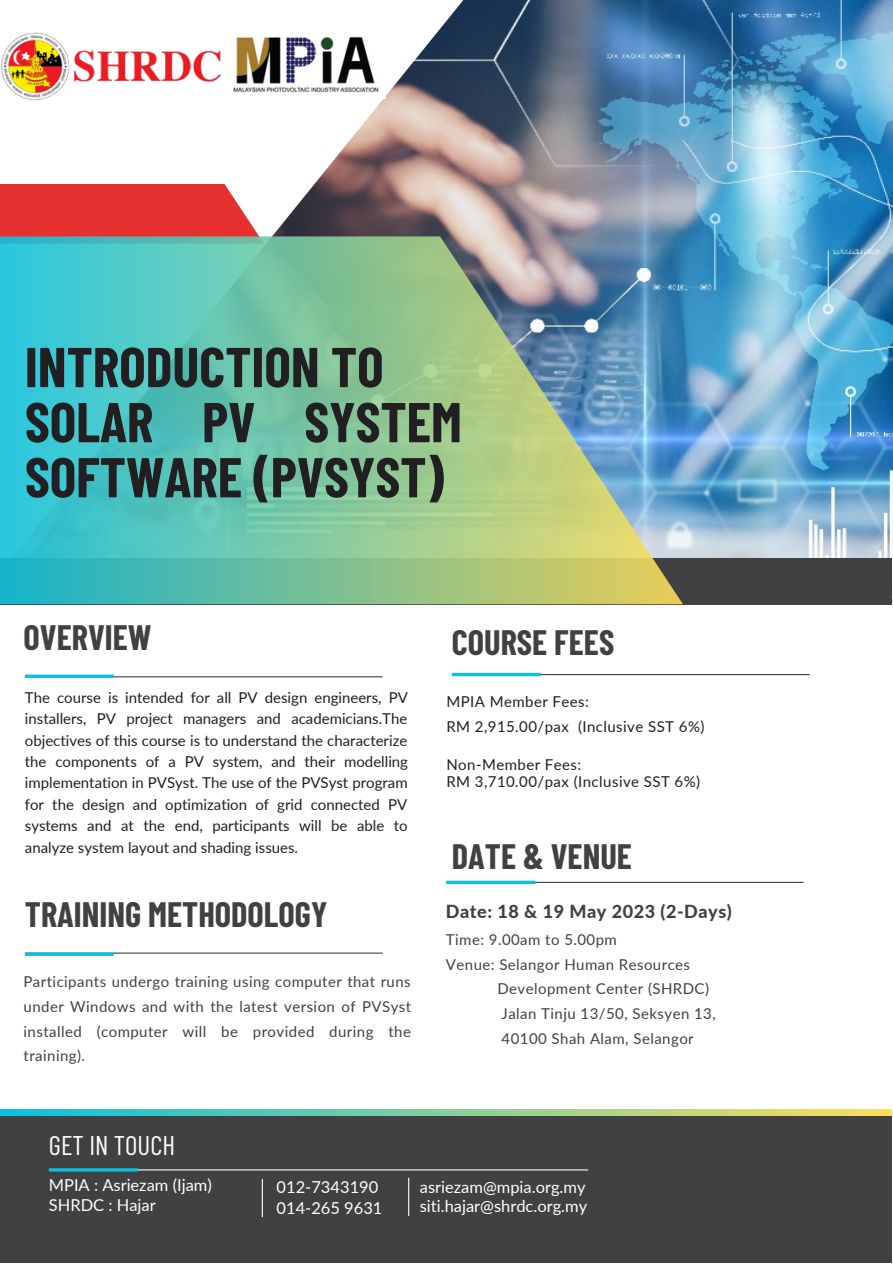
<style>
.page{position:relative;width:893px;height:1264px;background:#fff}
.page>*{position:absolute;margin:0;border:0;box-sizing:border-box;transform-origin:0 0}
.t1{font:700 55.95px/55.1px "Barlow Condensed";color:#211f21}
.t2{font:700 34.5px "Barlow Condensed";color:#414042}
.t3{font:27px "Barlow Condensed";color:#fefefe}
.t4{font:800 18px "Lato";letter-spacing:.03em;color:#414042}
.t5{font:16.5px "Lato";color:#fefefe}
.t6{font:15px/21.3px "Lato";letter-spacing:.03em;color:#211f21}
.t7{font:15px/24.8px "Lato";letter-spacing:.03em;color:#414042;text-align:justify}
</style>
<div class="page">
<img style="left:272px;top:0;width:620px;height:603px">
<div style="left:0;top:184px;width:259px;height:52px;background:#e62f2f"></div>
<div style="left:0;top:558px;width:891px;height:46px;background:#414042"></div>
<img style="left:0;top:236px;width:683px;height:368px">
<div style="left:0;top:1112px;width:891px;height:150px;background:#414042"></div>
<svg style="left:0;top:1109px;width:891px;height:6px;background:#84ce9c"></svg>
<hr style="left:25px;top:952px;width:357px;height:1px;background:#414042">
<hr style="left:25px;top:952px;width:89px;height:3px;background:#0cc0df">
<hr style="left:51px;top:1169px;width:537px;height:1px;background:#fff">
<hr style="left:49px;top:1168px;width:89px;height:3px;background:#0cc0df">
<hr style="left:262px;top:1178px;width:1px;height:39px;background:#fff">
<hr style="left:408px;top:1177px;width:1px;height:38px;background:#fff">
<img style="left:233px;top:31px;width:152px;height:67px">
<img style="left:1px;top:32px;width:221px;height:69px">
<hr style="left:446px;top:881px;width:357px;height:2px;background:#414042">
<svg style="left:446px;top:880px;width:89px;height:4px"></svg>
<hr style="left:452px;top:674px;width:357px;height:1px;background:#414042">
<hr style="left:452px;top:673px;width:88px;height:3px;background:#0cc0df">
<hr style="left:25px;top:676px;width:357px;height:1px;background:#414042">
<svg style="left:25px;top:674px;width:89px;height:4px"></svg>
<h1 class="t1" style="left:25px;top:337px;width:438px">INTRODUCTION TO<br>SOLAR PV SYSTEM<br>SOFTWARE (PVSYST)</h1>
<h2 class="t2" style="left:24px;top:615px;width:130px">OVERVIEW</h2>
<p class="t6" style="left:25px;top:686px;width:384px;text-align:justify">The course is intended for all PV design engineers, PV installers, PV project managers and academicians.The objectives of this course is to understand the characterize the components of a PV system, and their modelling implementation in PVSyst. The use of the PVSyst program for the design and optimization of grid connected PV systems and at the end, participants will be able to analyze system layout and shading issues.</p>
<h2 class="t2" style="left:25px;top:893px;width:304px">TRAINING METHODOLOGY</h2>
<p class="t7" style="left:24px;top:968px;width:389px">Participants undergo training using computer that runs under Windows and with the latest version of PVSyst installed (computer will be provided during the training).</p>
<h3 class="t3" style="left:49px;top:1127px;width:128px">GET IN TOUCH</h3>
<h2 class="t2" style="left:452px;top:620px;width:164px">COURSE FEES</h2>
<p class="t6" style="left:446px;top:689px;width:259px;line-height:24.8px">MPIA Member Fees:<br>RM 2,915.00/pax (Inclusive SST 6%)</p>
<p class="t6" style="left:446px;top:756px;width:255px;line-height:16.8px">Non-Member Fees:<br>RM 3,710.00/pax (Inclusive SST 6%)</p>
<h2 class="t2" style="left:452px;top:834px;width:182px">DATE &amp; VENUE</h2>
<p class="t4" style="left:446px;top:900px;width:287px">Date: 18 &amp; 19 May 2023 (2-Days)</p>
<p class="t7" style="left:446px;top:926px;width:172px">Time: 9.00am to 5.00pm</p>
<p class="t7" style="left:446px;top:951px;width:246px">Venue: Selangor Human Resources</p>
<p class="t7" style="left:497px;top:976px;width:213px">Development Center (SHRDC)</p>
<p class="t7" style="left:501px;top:1000px;width:216px">Jalan Tinju 13/50, Seksyen 13,</p>
<p class="t7" style="left:501px;top:1025px;width:194px">40100 Shah Alam, Selangor</p>
<p class="t5" style="left:49px;top:1174px;width:164px">MPIA : Asriezam (Ijam)</p>
<p class="t5" style="left:276px;top:1176px;width:103px">012-7343190</p>
<p class="t5" style="left:49px;top:1194px;width:108px">SHRDC : Hajar</p>
<p class="t5" style="left:420px;top:1176px;width:167px">asriezam@mpia.org.my</p>
<p class="t5" style="left:276px;top:1197px;width:107px">014-265 9631</p>
<p class="t5" style="left:420px;top:1195px;width:169px">siti.hajar@shrdc.org.my</p>
</div>
